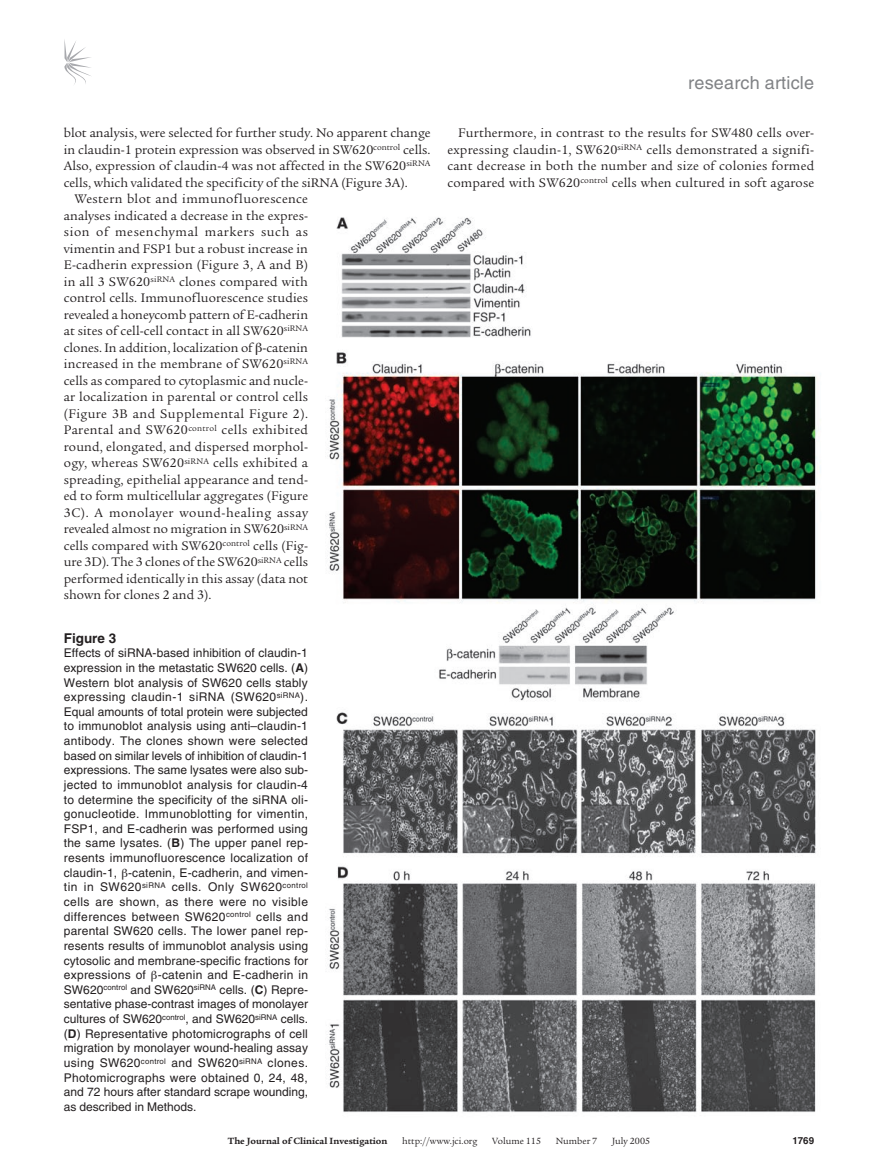
<style>
.page{position:relative;width:878px;height:1174px;background:#fff}
.page>*{position:absolute;margin:0;border:0;box-sizing:border-box;transform-origin:0 0}
.t1{font:18px "Helvetica LT Std";letter-spacing:.01em;color:#808285}
.t2{font:13.5px/16.5px "Legacy Serif Std";letter-spacing:.005em;color:#231f20;text-align:justify}
.t3{font:13.5px "Legacy Serif Std";letter-spacing:.03em;color:#231f20}
.t4{font:13.5px "Legacy Serif Std";letter-spacing:.025em;color:#231f20}
.t5{font:13.5px "Legacy Serif Std";letter-spacing:.04em;color:#231f20}
.t6{font:13.5px "Legacy Serif Std";letter-spacing:.045em;color:#231f20}
.t7{font:700 13.5px "Helvetica LT Std";color:#231f20}
.t8{font:12px/14.7px "Helvetica LT Std";color:#231f20;text-align:justify}
.t9{font:9.75px "Legacy Serif Std";color:#231f20}
.t10{font:700 9.75px "Legacy Serif Std";color:#231f20}
.t11{font:700 9.75px "Helvetica LT Std";color:#231f20}
.s1{font-weight:700}
</style>
<div class="page">
<svg style="left:64px;top:39px;width:27px;height:45px"></svg>
<img style="left:325px;top:217px;width:494px;height:895px">
<p class="t2" style="left:64px;top:125px;width:368px">blot analysis, were selected for further study. No apparent change</p>
<p class="t2" style="left:64px;top:141px;width:368px">in claudin-1 protein expression was observed in SW620<sup>control</sup> cells.</p>
<p class="t2" style="left:64px;top:158px;width:368px">Also, expression of claudin-4 was not affected in the SW620<sup>siRNA</sup></p>
<p class="t2" style="left:64px;top:174px;width:345px">cells, which validated the specificity of the siRNA (Figure 3A).</p>
<p class="t4" style="left:74px;top:191px;width:235px">Western blot and immunofluorescence</p>
<p class="t2" style="left:64px;top:207px;width:246px">analyses indicated a decrease in the expres-</p>
<p class="t6" style="left:64px;top:224px;width:246px">sion of mesenchymal markers such as</p>
<p class="t2" style="left:64px;top:240px;width:246px">vimentin and FSP1 but a robust increase in</p>
<p class="t2" style="left:64px;top:257px;width:246px">E-cadherin expression (Figure 3, A and B)</p>
<p class="t2" style="left:64px;top:273px;width:246px">in all 3 SW620<sup>siRNA</sup> clones compared with</p>
<p class="t2" style="left:64px;top:290px;width:246px">control cells. Immunofluorescence studies</p>
<p class="t2" style="left:64px;top:306px;width:246px">revealed a honeycomb pattern of E-cadherin</p>
<p class="t2" style="left:64px;top:323px;width:246px">at sites of cell-cell contact in all SW620<sup>siRNA</sup></p>
<p class="t2" style="left:64px;top:339px;width:246px">clones. In addition, localization of -catenin</p>
<p class="t2" style="left:64px;top:356px;width:246px">increased in the membrane of SW620<sup>siRNA</sup></p>
<p class="t2" style="left:64px;top:372px;width:246px">cells as compared to cytoplasmic and nucle-</p>
<p class="t2" style="left:64px;top:389px;width:246px">ar localization in parental or control cells</p>
<p class="t3" style="left:64px;top:406px;width:246px">(Figure 3B and Supplemental Figure 2).</p>
<p class="t3" style="left:64px;top:422px;width:246px">Parental and SW620<sup>control</sup> cells exhibited</p>
<p class="t2" style="left:64px;top:438px;width:246px">round, elongated, and dispersed morphol-</p>
<p class="t2" style="left:64px;top:455px;width:246px">ogy, whereas SW620<sup>siRNA</sup> cells exhibited a</p>
<p class="t2" style="left:64px;top:471px;width:246px">spreading, epithelial appearance and tend-</p>
<p class="t2" style="left:64px;top:488px;width:246px">ed to form multicellular aggregates (Figure</p>
<p class="t5" style="left:64px;top:505px;width:246px">3C). A monolayer wound-healing assay</p>
<p class="t2" style="left:64px;top:521px;width:246px">revealed almost no migration in SW620<sup>siRNA</sup></p>
<p class="t2" style="left:64px;top:537px;width:246px">cells compared with SW620<sup>control</sup> cells (Fig-</p>
<p class="t2" style="left:64px;top:554px;width:246px">ure 3D). The 3 clones of the SW620<sup>siRNA</sup> cells</p>
<p class="t2" style="left:64px;top:570px;width:246px">performed identically in this assay (data not</p>
<p class="t2" style="left:64px;top:587px;width:149px">shown for clones 2 and 3).</p>
<p class="t7" style="left:64px;top:629px;width:54px">Figure 3</p>
<p class="t8" style="left:64px;top:645px;width:246px">Effects of siRNA-based inhibition of claudin-1 expression in the metastatic SW620 cells. (<span class="s1">A</span>)<br>Western blot analysis of SW620 cells stably expressing claudin-1 siRNA (SW620<sup>siRNA</sup>).<br>Equal amounts of total protein were subjected to immunoblot analysis using anti–claudin-1 antibody. The clones shown were selected based on similar levels of inhibition of claudin-1 expressions. The same lysates were also sub&shy;jected to immunoblot analysis for claudin-4 to determine the specificity of the siRNA oli&shy;gonucleotide. Immunoblotting for vimentin, FSP1, and E-cadherin was performed using the same lysates. (<span class="s1">B</span>) The upper panel rep&shy;resents immunofluorescence localization of claudin-1, -catenin, E-cadherin, and vimen&shy;tin in SW620<sup>siRNA</sup> cells. Only SW620<sup>control </sup>cells are shown, as there were no visible differences between SW620<sup>control</sup> cells and parental SW620 cells. The lower panel rep&shy;resents results of immunoblot analysis using cytosolic and membrane-specific fractions for expressions of -catenin and E-cadherin in SW620<sup>control</sup> and SW620<sup>siRNA</sup> cells. (<span class="s1">C</span>) Repre&shy;sentative phase-contrast images of monolayer cultures of SW620<sup>control</sup>, and SW620<sup>siRNA</sup> cells. (<span class="s1">D</span>) Representative photomicrographs of cell migration by monolayer wound-healing assay using SW620<sup>control</sup> and SW620<sup>siRNA</sup> clones.<br>Photomicrographs were obtained 0, 24, 48, and 72 hours after standard scrape wounding, as described in Methods.</p>
<h1 class="t1" style="left:688px;top:72px;width:127px">research article</h1>
<p class="t2" style="left:447px;top:125px;width:368px;text-indent:11px">Furthermore, in contrast to the results for SW480 cells over&shy;expressing claudin-1, SW620<sup>siRNA</sup> cells demonstrated a signifi&shy;cant decrease in both the number and size of colonies formed compared with SW620<sup>control</sup> cells when cultured in soft agarose</p>
<p class="t10" style="left:228px;top:1135px;width:161px">The Journal of Clinical Investigation</p>
<p class="t9" style="left:402px;top:1135px;width:77px">http://www.jci.org</p>
<p class="t9" style="left:492px;top:1135px;width:50px">Volume 115</p>
<p class="t9" style="left:556px;top:1135px;width:43px">Number 7</p>
<p class="t9" style="left:612px;top:1135px;width:40px">July 2005</p>
<p class="t11" style="left:792px;top:1134px;width:23px">1769</p>
</div>
